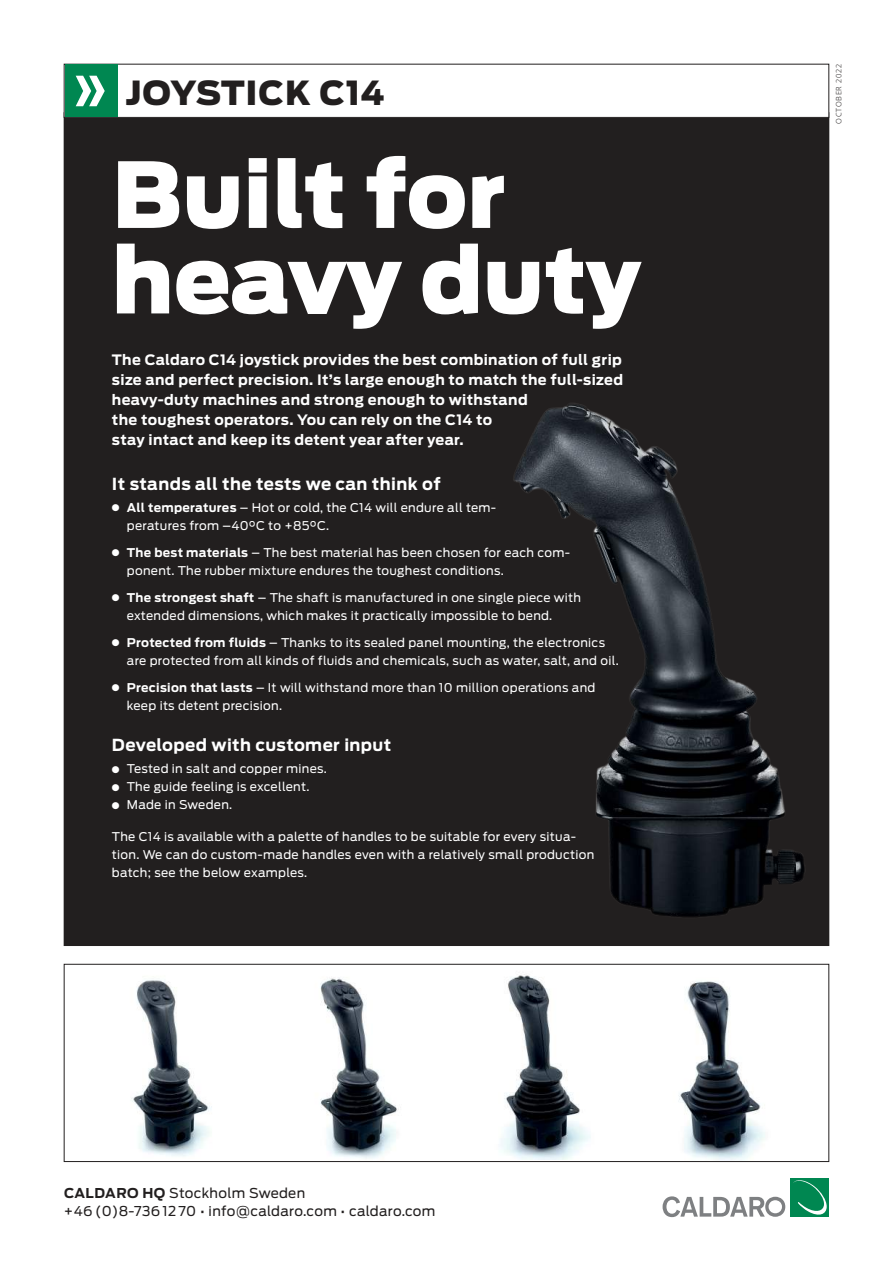
<style>
.page{position:relative;width:893px;height:1263px;background:#fff}
.page>*{position:absolute;margin:0;border:0;box-sizing:border-box;transform-origin:0 0}
.t1{font:900 90px/85.5px "Antenna";color:#fff}
.t2{font:900 33px "Antenna";letter-spacing:.025em;color:#221f1f}
.t3{font:16.5px "Antenna Bold OTW";letter-spacing:.025em;color:#fff}
.t4{font:14.25px/20px "Antenna Bold OTW";letter-spacing:.025em;color:#fff}
.t5{font:13.5px/18px "Antenna Regular OTW";letter-spacing:.025em;color:#221f1f}
.t6{font:12px/18px "Antenna Regular OTW";letter-spacing:.025em;color:#fff}
.t7{font:300 7.5px "Noto Sans";letter-spacing:.1em;color:#221f1f}
.s1{font-family:"Antenna Bold OTW"}
</style>
<div class="page">
<div style="left:64px;top:113px;width:765px;height:832px;background:#221f1f"></div>
<div style="left:791px;top:1178px;width:38px;height:39px;background:#008751"></div>
<svg style="left:793px;top:1180px;width:34px;height:35px"></svg>
<svg style="left:663px;top:1196px;width:122px;height:21px"></svg>
<div style="left:64px;top:64px;width:765px;height:53px;background:#fff"></div>
<div style="left:64px;top:64px;width:765px;height:54px;border:1px solid #221f1f"></div>
<img style="left:513px;top:403px;width:291px;height:514px">
<img style="left:131px;top:980px;width:81px;height:176px">
<img style="left:320px;top:978px;width:79px;height:181px">
<div style="left:477px;top:964px;width:122px;height:202px;background:linear-gradient(to right,#f9f9f9,#f8f8f8)"></div>
<img style="left:477px;top:966px;width:122px;height:193px">
<div style="left:662px;top:977px;width:112px;height:189px;background:linear-gradient(to right,#fff,#fff)"></div>
<img style="left:662px;top:977px;width:112px;height:183px">
<div style="left:65px;top:65px;width:52px;height:52px;background:#008751"></div>
<svg style="left:76px;top:76px;width:29px;height:30px"></svg>
<div style="left:64px;top:964px;width:765px;height:198px;border:1px solid #221f1f"></div>
<h2 class="t2" style="left:126px;top:79px;width:260px">JOYSTICK C14</h2>
<h1 class="t1" style="left:112px;top:157px;width:531px">Built for heavy duty</h1>
<p class="t4" style="left:112px;top:350px;width:513px">The Caldaro C14 joystick provides the best combination of full grip size and perfect precision. It’s large enough to match the full-sized heavy-duty machines and strong enough to withstand<br>the toughest operators. You can rely on the C14 to<br>stay intact and keep its detent year after year.</p>
<h3 class="t3" style="left:112px;top:477px;width:330px">It stands all the tests we can think of</h3>
<p class="t6" style="left:127px;top:500px;width:371px;text-indent:-15px">● <span class="s1">All temperatures</span> – Hot or cold, the C14 will endure all tem&shy;peratures from –40°C to +85°C.</p>
<p class="t6" style="left:127px;top:545px;width:445px;text-indent:-15px">● <span class="s1">The best materials</span> – The best material has been chosen for each com&shy;ponent. The rubber mixture endures the toughest conditions.</p>
<p class="t6" style="left:127px;top:590px;width:456px;text-indent:-15px">● <span class="s1">The strongest shaft</span> – The shaft is manufactured in one single piece with extended dimensions, which makes it practically impossible to bend.</p>
<p class="t6" style="left:127px;top:635px;width:493px;text-indent:-15px">● <span class="s1">Protected from fluids</span> – Thanks to its sealed panel mounting, the electronics are protected from all kinds of fluids and chemicals, such as water, salt, and oil.</p>
<p class="t6" style="left:127px;top:680px;width:470px;text-indent:-15px">● <span class="s1">Precision that lasts</span> – It will withstand more than 10 million operations and keep its detent precision.</p>
<h3 class="t3" style="left:112px;top:738px;width:281px">Developed with customer input</h3>
<p class="t6" style="left:112px;top:761px;width:216px">● Tested in salt and copper mines.</p>
<p class="t6" style="left:112px;top:779px;width:199px">● The guide feeling is excellent.</p>
<p class="t6" style="left:112px;top:797px;width:122px">● Made in Sweden.</p>
<p class="t6" style="left:112px;top:828px;width:484px">The C14 is available with a palette of handles to be suitable for every situa&shy;tion. We can do custom-made handles even with a relatively small production batch; see the below examples.</p>
<p class="t5" style="left:64px;top:1185px;width:373px"><span class="s1">CALDARO HQ</span> Stockholm Sweden<br>+46 (0)8-736 12 70 • info@caldaro.com • caldaro.com</p>
<p class="t7" style="left:834px;top:124px;width:62px;rotate:-90deg">OCTOBER 2022</p>
</div>
